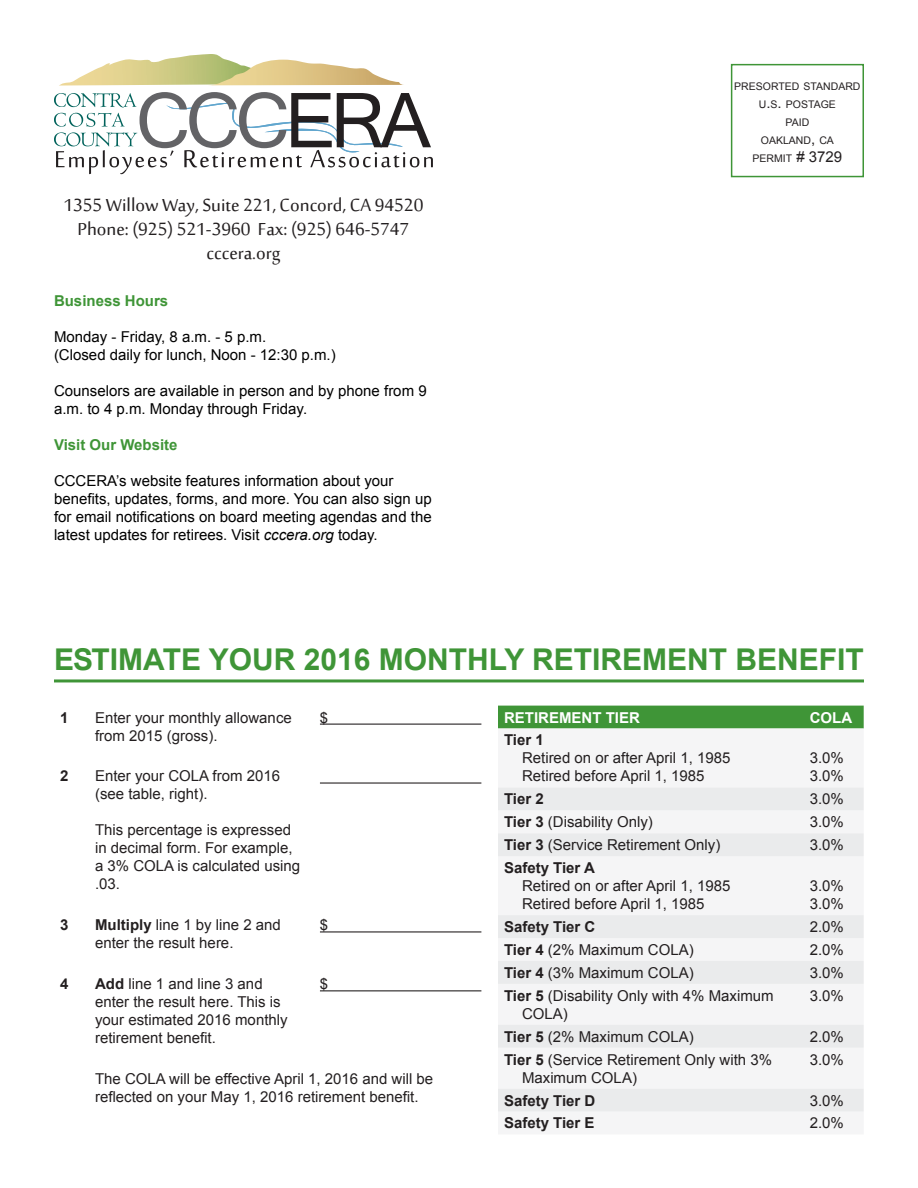
<style>
.page{position:relative;width:918px;height:1188px;background:#fff}
.page>*{position:absolute;margin:0;border:0;box-sizing:border-box;transform-origin:0 0}
.t1{font:700 30px "Arial";color:#3f9537}
.t2{font:24px "Sakkal Majalla";color:#231f20}
.t3{font:15px/18px "Arial";color:#231f20}
.t4{font:15px/18px "Arial";color:#000}
.t5{font:700 15px "Arial";color:#231f20}
.t6{font:700 15px "Arial";color:#3f9537}
.t7{font:700 15px "Arial";color:#fff}
.t8{font:10.5px "Arial";color:#231f20}
.s1{font-style:italic}
.s2{font-size:15px}
.s3{font-weight:700}
</style>
<div class="page">
<div style="left:731px;top:64px;width:133px;height:113px;border:2px solid #3f9537"></div>
<svg style="left:59px;top:54px;width:345px;height:32px"></svg>
<svg style="left:54px;top:92px;width:379px;height:82px"></svg>
<hr style="left:320px;top:724px;width:161px;height:1px;background:#231f20">
<hr style="left:320px;top:782px;width:161px;height:2px;background:#231f20">
<hr style="left:320px;top:931px;width:161px;height:1px;background:#231f20">
<hr style="left:320px;top:990px;width:161px;height:1px;background:#231f20">
<hr style="left:54px;top:679px;width:810px;height:3px;background:#3f9537">
<div style="left:498px;top:706px;width:366px;height:23px;background:#3f9537"></div>
<svg style="left:498px;top:787px;width:366px;height:325px;fill:#f5f5f6"></svg>
<p class="t2" style="left:63px;top:192px;width:361px">1355 Willow Way, Suite 221, Concord, CA 94520</p>
<p class="t2" style="left:77px;top:216px;width:333px">Phone: (925) 521-3960 Fax: (925) 646-5747</p>
<p class="t2" style="left:206px;top:240px;width:76px">cccera.org</p>
<p class="t6" style="left:54px;top:291px;width:116px">Business Hours</p>
<p class="t4" style="left:54px;top:328px;width:214px">Monday - Friday, 8 a.m. - 5 p.m.</p>
<p class="t4" style="left:54px;top:346px;width:283px">(Closed daily for lunch, Noon - 12:30 p.m.)</p>
<p class="t4" style="left:54px;top:382px;width:374px">Counselors are available in person and by phone from 9 a.m. to 4 p.m. Monday through Friday.</p>
<p class="t6" style="left:54px;top:435px;width:125px">Visit Our Website</p>
<p class="t4" style="left:54px;top:472px;width:379px">CCCERA’s website features information about your benefits, updates, forms, and more. You can also sign up for email notifications on board meeting agendas and the latest updates for retirees. Visit <span class="s1">cccera.org</span> today.</p>
<p class="t8" style="left:734px;top:79px;width:128px">PRESORTED STANDARD</p>
<p class="t8" style="left:759px;top:97px;width:79px">U<span class="s2">.</span>S<span class="s2">.</span> POSTAGE</p>
<p class="t8" style="left:786px;top:115px;width:25px">PAID</p>
<p class="t8" style="left:761px;top:133px;width:75px">OAKLAND<span class="s2">,</span> CA</p>
<p class="t8" style="left:753px;top:151px;width:91px">PERMIT <span class="s2"># 3729</span></p>
<p class="t1" style="left:54px;top:639px;width:811px">ESTIMATE YOUR 2016 MONTHLY RETIREMENT BENEFIT</p>
<p class="t5" style="left:60px;top:707px;width:10px">1</p>
<p class="t3" style="left:95px;top:708px;width:198px">Enter your monthly allowance from 2015 (gross).</p>
<p class="t3" style="left:320px;top:708px;width:10px">$</p>
<p class="t5" style="left:60px;top:766px;width:10px">2</p>
<p class="t3" style="left:95px;top:767px;width:187px">Enter your COLA from 2016 (see table, right).</p>
<p class="t3" style="left:95px;top:821px;width:207px">This percentage is expressed in decimal form. For example, a 3% COLA is calculated using .03.</p>
<p class="t5" style="left:60px;top:915px;width:10px">3</p>
<p class="t3" style="left:95px;top:916px;width:187px"><span class="s3">Multiply</span> line 1 by line 2 and enter the result here.</p>
<p class="t3" style="left:320px;top:916px;width:10px">$</p>
<p class="t5" style="left:60px;top:974px;width:10px">4</p>
<p class="t3" style="left:95px;top:975px;width:194px"><span class="s3">Add</span> line 1 and line 3 and enter the result here. This is your estimated 2016 monthly retirement benefit.</p>
<p class="t3" style="left:320px;top:975px;width:10px">$</p>
<p class="t3" style="left:95px;top:1070px;width:340px">The COLA will be effective April 1, 2016 and will be reflected on your May 1, 2016 retirement benefit.</p>
<p class="t7" style="left:504px;top:707px;width:137px">RETIREMENT TIER</p>
<p class="t7" style="left:810px;top:707px;width:44px">COLA</p>
<p class="t5" style="left:504px;top:730px;width:41px">Tier 1</p>
<p class="t3" style="left:522px;top:749px;width:210px">Retired on or after April 1, 1985</p>
<p class="t3" style="left:522px;top:767px;width:184px">Retired before April 1, 1985</p>
<p class="t3" style="left:810px;top:749px;width:36px">3.0%<br>3.0%</p>
<p class="t5" style="left:504px;top:789px;width:41px">Tier 2</p>
<p class="t3" style="left:810px;top:790px;width:36px">3.0%</p>
<p class="t3" style="left:504px;top:813px;width:150px"><span class="s3">Tier 3</span> (Disability Only)</p>
<p class="t3" style="left:810px;top:813px;width:36px">3.0%</p>
<p class="t3" style="left:504px;top:836px;width:218px"><span class="s3">Tier 3</span> (Service Retirement Only)</p>
<p class="t3" style="left:810px;top:836px;width:36px">3.0%</p>
<p class="t5" style="left:504px;top:858px;width:92px">Safety Tier A</p>
<p class="t3" style="left:522px;top:877px;width:210px">Retired on or after April 1, 1985</p>
<p class="t3" style="left:522px;top:895px;width:184px">Retired before April 1, 1985</p>
<p class="t3" style="left:810px;top:877px;width:36px">3.0%</p>
<p class="t3" style="left:810px;top:895px;width:36px">3.0%</p>
<p class="t5" style="left:504px;top:917px;width:93px">Safety Tier C</p>
<p class="t3" style="left:810px;top:918px;width:36px">2.0%</p>
<p class="t3" style="left:504px;top:941px;width:191px"><span class="s3">Tier 4</span> (2% Maximum COLA)</p>
<p class="t3" style="left:810px;top:941px;width:36px">2.0%</p>
<p class="t3" style="left:504px;top:964px;width:191px"><span class="s3">Tier 4</span> (3% Maximum COLA)</p>
<p class="t3" style="left:810px;top:964px;width:36px">3.0%</p>
<p class="t3" style="left:504px;top:987px;width:271px"><span class="s3">Tier 5</span> (Disability Only with 4% Maximum</p>
<p class="t3" style="left:522px;top:1005px;width:47px">COLA)</p>
<p class="t3" style="left:810px;top:987px;width:36px">3.0%</p>
<p class="t3" style="left:504px;top:1028px;width:191px"><span class="s3">Tier 5</span> (2% Maximum COLA)</p>
<p class="t3" style="left:810px;top:1028px;width:36px">2.0%</p>
<p class="t3" style="left:504px;top:1051px;width:270px"><span class="s3">Tier 5</span> (Service Retirement Only with 3%</p>
<p class="t3" style="left:522px;top:1069px;width:117px">Maximum COLA)</p>
<p class="t3" style="left:810px;top:1051px;width:36px">3.0%</p>
<p class="t5" style="left:504px;top:1090px;width:93px">Safety Tier D</p>
<p class="t3" style="left:810px;top:1091px;width:36px">3.0%</p>
<p class="t5" style="left:504px;top:1113px;width:92px">Safety Tier E</p>
<p class="t3" style="left:810px;top:1114px;width:36px">2.0%</p>
</div>
